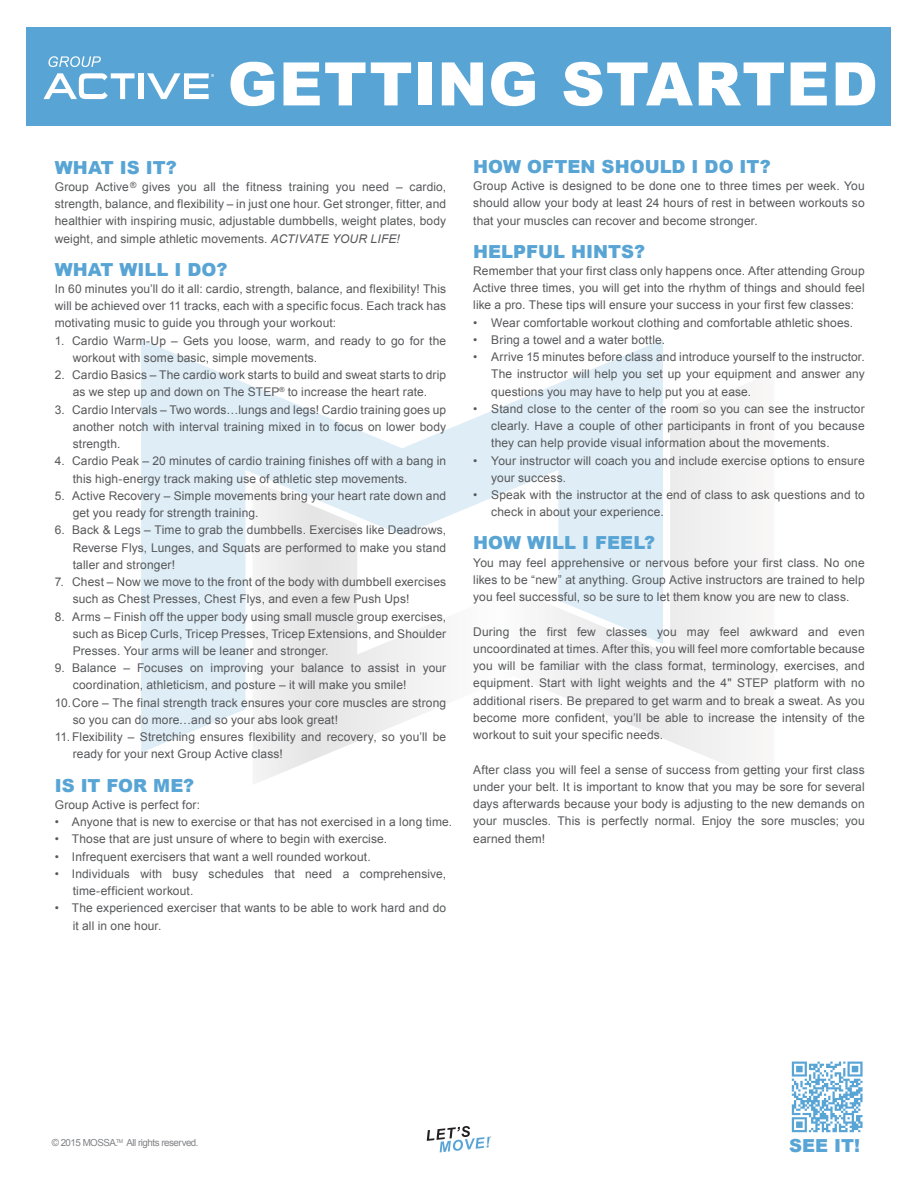
<style>
.page{position:relative;width:918px;height:1188px;background:#fff}
.page>*{position:absolute;margin:0;border:0;box-sizing:border-box;transform-origin:0 0}
.t1{font:900 60px "Arial";letter-spacing:.02em;color:#fff}
.t2{font:900 18px "Arial";color:#58a5d5}
.t3{font:12px/17.2px "Arial";letter-spacing:.01em;color:#57585a;text-align:justify}
.t4{font:9.75px "Arial";letter-spacing:-.05em;color:#808285}
.t5{font:8.55px "Arial";color:#57585a}
.t6{font:5.25px "Arial";color:#808285}
.s1{font-style:italic}
</style>
<div class="page">
<svg style="left:141px;top:340px;width:522px;height:413px;fill:#deedf6"></svg>
<svg style="left:253px;top:372px;width:495px;height:412px"></svg>
<div style="left:27px;top:27px;width:864px;height:99px;background:#58a5d5"></div>
<svg style="left:792px;top:1062px;width:71px;height:70px"></svg>
<svg style="left:427px;top:1126px;width:64px;height:26px"></svg>
<svg style="left:48px;top:56px;width:53px;height:11px"></svg>
<svg style="left:43px;top:73px;width:92px;height:26px"></svg>
<div style="left:139px;top:73px;width:5px;height:26px;background:#fff"></div>
<svg style="left:147px;top:73px;width:67px;height:26px"></svg>
<h1 class="t1" style="left:228px;top:40px;width:652px">GETTING STARTED</h1>
<h2 class="t2" style="left:55px;top:154px;width:124px">WHAT IS IT?</h2>
<p class="t3" style="left:55px;top:178px;width:393px">Group Active gives you all the fitness training you need – cardio, strength, balance, and flexibility – in just one hour. Get stronger, fitter, and healthier with inspiring music, adjustable dumbbells, weight plates, body weight, and simple athletic movements. <span class="s1">ACTIVATE YOUR LIFE!</span></p>
<h2 class="t2" style="left:55px;top:256px;width:174px">WHAT WILL I DO?</h2>
<p class="t3" style="left:55px;top:280px;width:393px">In 60 minutes you’ll do it all: cardio, strength, balance, and flexibility! This will be achieved over 11 tracks, each with a specific focus. Each track has motivating music to guide you through your workout:</p>
<p class="t3" style="left:73px;top:332px;width:375px;text-indent:-18px">1. Cardio Warm-Up – Gets you loose, warm, and ready to go for the workout with some basic, simple movements.</p>
<p class="t3" style="left:55px;top:366px;width:393px;text-align:center">2. Cardio Basics – The cardio work starts to build and sweat starts to drip as we step up and down on The STEP<sup>®</sup> to increase the heart rate.</p>
<p class="t3" style="left:73px;top:401px;width:375px;text-indent:-18px">3. Cardio Intervals – Two words…lungs and legs! Cardio training goes up another notch with interval training mixed in to focus on lower body strength.</p>
<p class="t3" style="left:73px;top:453px;width:375px;text-indent:-18px">4. Cardio Peak – 20 minutes of cardio training finishes off with a bang in this high-energy track making use of athletic step movements.</p>
<p class="t3" style="left:73px;top:487px;width:375px;text-indent:-18px">5. Active Recovery – Simple movements bring your heart rate down and get you ready for strength training.</p>
<p class="t3" style="left:73px;top:522px;width:375px;text-indent:-18px">6. Back &amp; Legs – Time to grab the dumbbells. Exercises like Deadrows, Reverse Flys, Lunges, and Squats are performed to make you stand taller and stronger!</p>
<p class="t3" style="left:73px;top:573px;width:375px;text-indent:-18px">7. Chest – Now we move to the front of the body with dumbbell exercises such as Chest Presses, Chest Flys, and even a few Push Ups!</p>
<p class="t3" style="left:73px;top:608px;width:375px;text-indent:-18px">8. Arms – Finish off the upper body using small muscle group exercises, such as Bicep Curls, Tricep Presses, Tricep Extensions, and Shoulder Presses. Your arms will be leaner and stronger.</p>
<p class="t3" style="left:73px;top:660px;width:375px;text-indent:-18px">9. Balance – Focuses on improving your balance to assist in your coordination, athleticism, and posture – it will make you smile!</p>
<p class="t3" style="left:73px;top:694px;width:375px;text-indent:-18px">10. Core – The final strength track ensures your core muscles are strong so you can do more…and so your abs look great!</p>
<p class="t3" style="left:73px;top:729px;width:375px;text-indent:-18px">11. Flexibility – Stretching ensures flexibility and recovery, so you’ll be ready for your next Group Active class!</p>
<h2 class="t2" style="left:55px;top:772px;width:141px">IS IT FOR ME?</h2>
<p class="t3" style="left:55px;top:796px;width:147px">Group Active is perfect for:</p>
<p class="t3" style="left:55px;top:813px;width:399px">• Anyone that is new to exercise or that has not exercised in a long time.</p>
<p class="t3" style="left:55px;top:831px;width:334px">• Those that are just unsure of where to begin with exercise.</p>
<p class="t3" style="left:55px;top:848px;width:317px">• Infrequent exercisers that want a well rounded workout.</p>
<p class="t3" style="left:73px;top:865px;width:375px;text-indent:-18px">• Individuals with busy schedules that need a comprehensive, time-efficient workout.</p>
<p class="t3" style="left:73px;top:900px;width:375px;text-indent:-18px">• The experienced exerciser that wants to be able to work hard and do it all in one hour.</p>
<p class="t5" style="left:130px;top:179px;width:8px">®</p>
<h2 class="t2" style="left:473px;top:153px;width:299px">HOW OFTEN SHOULD I DO IT?</h2>
<p class="t3" style="left:473px;top:177px;width:393px">Group Active is designed to be done one to three times per week. You should allow your body at least 24 hours of rest in between workouts so that your muscles can recover and become stronger.</p>
<h2 class="t2" style="left:473px;top:238px;width:173px">HELPFUL HINTS?</h2>
<p class="t3" style="left:473px;top:262px;width:393px">Remember that your first class only happens once. After attending Group Active three times, you will get into the rhythm of things and should feel like a pro. These tips will ensure your success in your first few classes:</p>
<p class="t3" style="left:473px;top:314px;width:382px">• Wear comfortable workout clothing and comfortable athletic shoes.</p>
<p class="t3" style="left:473px;top:331px;width:193px">• Bring a towel and a water bottle.</p>
<p class="t3" style="left:491px;top:348px;width:375px;text-indent:-18px">• Arrive 15 minutes before class and introduce yourself to the instructor.<br>The instructor will help you set up your equipment and answer any questions you may have to help put you at ease.</p>
<p class="t3" style="left:491px;top:400px;width:375px;text-indent:-18px">• Stand close to the center of the room so you can see the instructor clearly. Have a couple of other participants in front of you because they can help provide visual information about the movements.</p>
<p class="t3" style="left:491px;top:452px;width:375px;text-indent:-18px">• Your instructor will coach you and include exercise options to ensure your success.</p>
<p class="t3" style="left:491px;top:486px;width:375px;text-indent:-18px">• Speak with the instructor at the end of class to ask questions and to check in about your experience.</p>
<h2 class="t2" style="left:473px;top:530px;width:184px">HOW WILL I FEEL?</h2>
<p class="t3" style="left:473px;top:554px;width:393px">You may feel apprehensive or nervous before your first class. No one likes to be “new” at anything. Group Active instructors are trained to help you feel successful, so be sure to let them know you are new to class.</p>
<p class="t3" style="left:473px;top:623px;width:393px">During the first few classes you may feel awkward and even uncoordinated at times. After this, you will feel more comfortable because you will be familiar with the class format, terminology, exercises, and equipment. Start with light weights and the 4" STEP platform with no additional risers. Be prepared to get warm and to break a sweat. As you become more confident, you’ll be able to increase the intensity of the workout to suit your specific needs.</p>
<p class="t3" style="left:473px;top:761px;width:393px">After class you will feel a sense of success from getting your first class under your belt. It is important to know that you may be sore for several days afterwards because your body is adjusting to the new demands on your muscles. This is perfectly normal. Enjoy the sore muscles; you earned them!</p>
<p class="t6" style="left:116px;top:1137px;width:9px">TM</p>
<p class="t4" style="left:52px;top:1137px;width:148px">© 2015 MOSSA. All rights reserved.</p>
<h2 class="t2" style="left:789px;top:1132px;width:72px">SEE IT!</h2>
</div>
